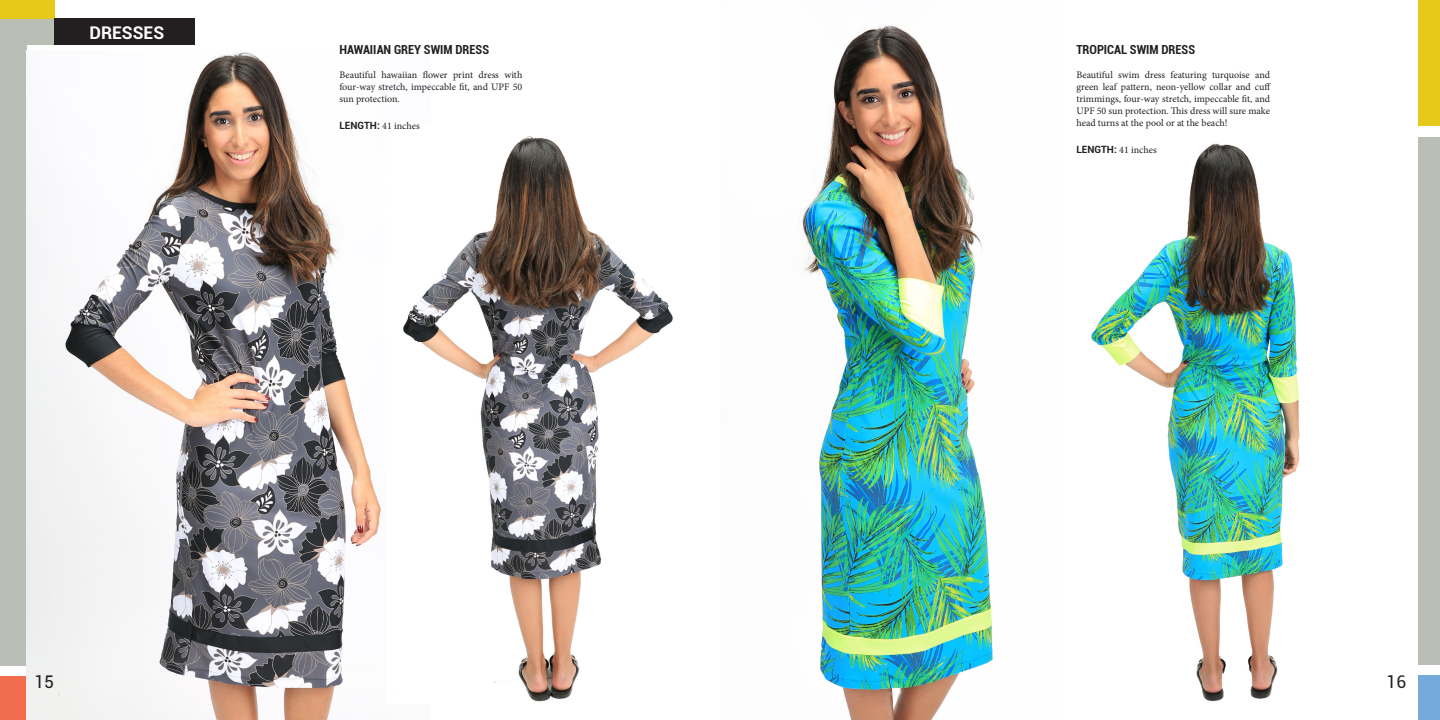
<style>
.page{position:relative;width:1440px;height:720px;background:#fff}
.page>*{position:absolute;margin:0;border:0;box-sizing:border-box;transform-origin:0 0}
.t1{font:700 17.5px "Roboto";color:#fff}
.t2{font:17.5px "Roboto";color:#231f20}
.t3{font:700 condensed 12.5px "Roboto";color:#231f20}
.t4{font:10px/12px "Minion Pro";color:#231f20;text-align:justify}
.s1{font-family:"Roboto";font-weight:700}
</style>
<div class="page">
<div style="left:0;top:19px;width:92px;height:26px;background:#b9bfb5"></div>
<div style="left:0;top:0;width:55px;height:19px;background:#e7c91c"></div>
<div style="left:1418px;top:0;width:22px;height:126px;background:#e7c91c"></div>
<div style="left:0;top:40px;width:26px;height:626px;background:#b9beb6"></div>
<div style="left:0;top:676px;width:26px;height:44px;background:#f26d4e"></div>
<div style="left:1418px;top:137px;width:22px;height:527px;background:#b9bfb5"></div>
<div style="left:1418px;top:675px;width:22px;height:45px;background:#73a9db"></div>
<div style="left:55px;top:19px;width:140px;height:26px;background:#231f20"></div>
<img style="left:26px;top:52px;width:355px;height:668px">
<img style="left:403px;top:136px;width:270px;height:566px">
<img style="left:802px;top:25px;width:191px;height:695px">
<img style="left:1091px;top:143px;width:209px;height:559px">
<p class="t1" style="left:90px;top:20px;width:76px">DRESSES</p>
<p class="t3" style="left:339px;top:41px;width:151px">HAWAIIAN GREY SWIM DRESS</p>
<p class="t4" style="left:339px;top:69px;width:184px">Beautiful hawaiian flower print dress with four-way stretch, impeccable fit, and UPF 50 sun protection.</p>
<p class="t4" style="left:339px;top:120px;width:82px"><span class="s1">LENGTH:</span> 41 inches</p>
<p class="t3" style="left:1076px;top:41px;width:120px">TROPICAL SWIM DRESS</p>
<p class="t4" style="left:1076px;top:69px;width:196px">Beautiful swim dress featuring turquoise and green leaf pattern, neon-yellow collar and cuff trimmings, four-way stretch, impeccable fit, and UPF 50 sun protection. This dress will sure make head turns at the pool or at the beach!</p>
<p class="t4" style="left:1076px;top:144px;width:82px"><span class="s1">LENGTH:</span> 41 inches</p>
<p class="t2" style="left:34px;top:670px;width:21px">15</p>
<p class="t2" style="left:1387px;top:670px;width:21px">16</p>
</div>
